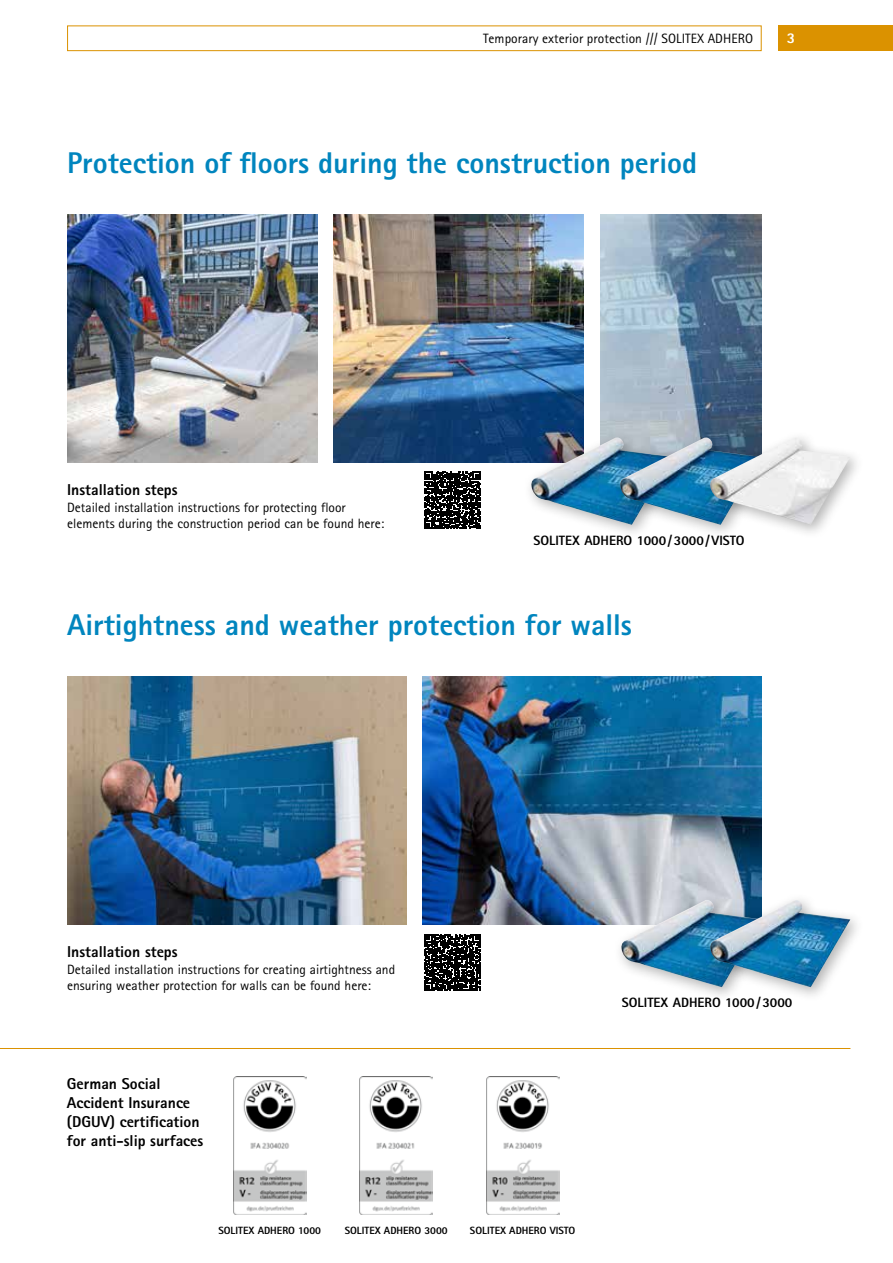
<style>
.page{position:relative;width:893px;height:1263px;background:#fff}
.page>*{position:absolute;margin:0;border:0;box-sizing:border-box;transform-origin:0 0}
.t1{font:800 30px "Rotis Sans Serif Pro";color:#0085be}
.t2{font:800 15.75px/18.9px "Rotis Sans Serif Pro";color:#000}
.t3{font:800 15px "Rotis Sans Serif Pro";color:#fff}
.t4{font:13.5px/16.5px "Rotis Sans Serif Pro";color:#000}
.t5{font:800 13.5px "Rotis Sans Serif Pro";color:#000}
.t6{font:800 10.5px "Rotis Sans Serif Pro";color:#000}
</style>
<div class="page">
<div style="left:778px;top:26px;width:115px;height:25px;background:#db9200"></div>
<div style="left:67px;top:26px;width:695px;height:25px;border:1px solid #db9200"></div>
<hr style="left:0;top:1048px;width:850px;height:1px;background:#db9200">
<img style="left:334px;top:215px;width:250px;height:247px">
<img style="left:67px;top:215px;width:250px;height:247px">
<img style="left:600px;top:215px;width:162px;height:215px">
<img style="left:67px;top:677px;width:339px;height:247px">
<img style="left:423px;top:677px;width:339px;height:247px">
<svg style="left:424px;top:934px;width:57px;height:57px"></svg>
<svg style="left:424px;top:472px;width:57px;height:57px"></svg>
<div style="left:524px;top:430px;width:162px;height:110px;background:#000;opacity:.3"></div>
<img style="left:531px;top:437px;width:81px;height:88px">
<div style="left:612px;top:430px;width:163px;height:110px;background:#000;opacity:.3"></div>
<img style="left:620px;top:437px;width:82px;height:88px">
<div style="left:614px;top:892px;width:162px;height:110px;background:#000;opacity:.3"></div>
<img style="left:621px;top:900px;width:81px;height:87px">
<div style="left:702px;top:892px;width:163px;height:110px;background:#000;opacity:.3"></div>
<img style="left:709px;top:900px;width:141px;height:87px">
<div style="left:702px;top:430px;width:163px;height:110px;background:#000;opacity:.3"></div>
<img style="left:709px;top:437px;width:141px;height:88px">
<img style="left:360px;top:1077px;width:73px;height:138px">
<img style="left:486px;top:1077px;width:73px;height:137px">
<img style="left:234px;top:1077px;width:72px;height:137px">
<p class="t4" style="left:483px;top:30px;width:271px">Temporary exterior protection /// SOLITEX ADHERO</p>
<p class="t3" style="left:787px;top:29px;width:10px">3</p>
<h1 class="t1" style="left:67px;top:144px;width:631px">Protection of floors during the construction period</h1>
<p class="t2" style="left:67px;top:480px;width:112px">Installation steps</p>
<p class="t4" style="left:67px;top:499px;width:319px">Detailed installation instructions for protecting floor elements during the construction period can be found here:</p>
<p class="t5" style="left:533px;top:532px;width:213px">SOLITEX ADHERO 1000/3000/VISTO</p>
<h1 class="t1" style="left:67px;top:605px;width:566px">Airtightness and weather protection for walls</h1>
<p class="t2" style="left:67px;top:942px;width:112px">Installation steps</p>
<p class="t4" style="left:67px;top:961px;width:330px">Detailed installation instructions for creating airtightness and ensuring weather protection for walls can be found here:</p>
<p class="t2" style="left:67px;top:1074px;width:138px">German Social<br>Accident Insurance (DGUV) certification for anti-slip surfaces</p>
<p class="t6" style="left:218px;top:1223px;width:104px">SOLITEX ADHERO 1000</p>
<p class="t6" style="left:345px;top:1223px;width:105px">SOLITEX ADHERO 3000</p>
<p class="t6" style="left:470px;top:1223px;width:107px">SOLITEX ADHERO VISTO</p>
<p class="t5" style="left:622px;top:994px;width:172px">SOLITEX ADHERO 1000/3000</p>
</div>
